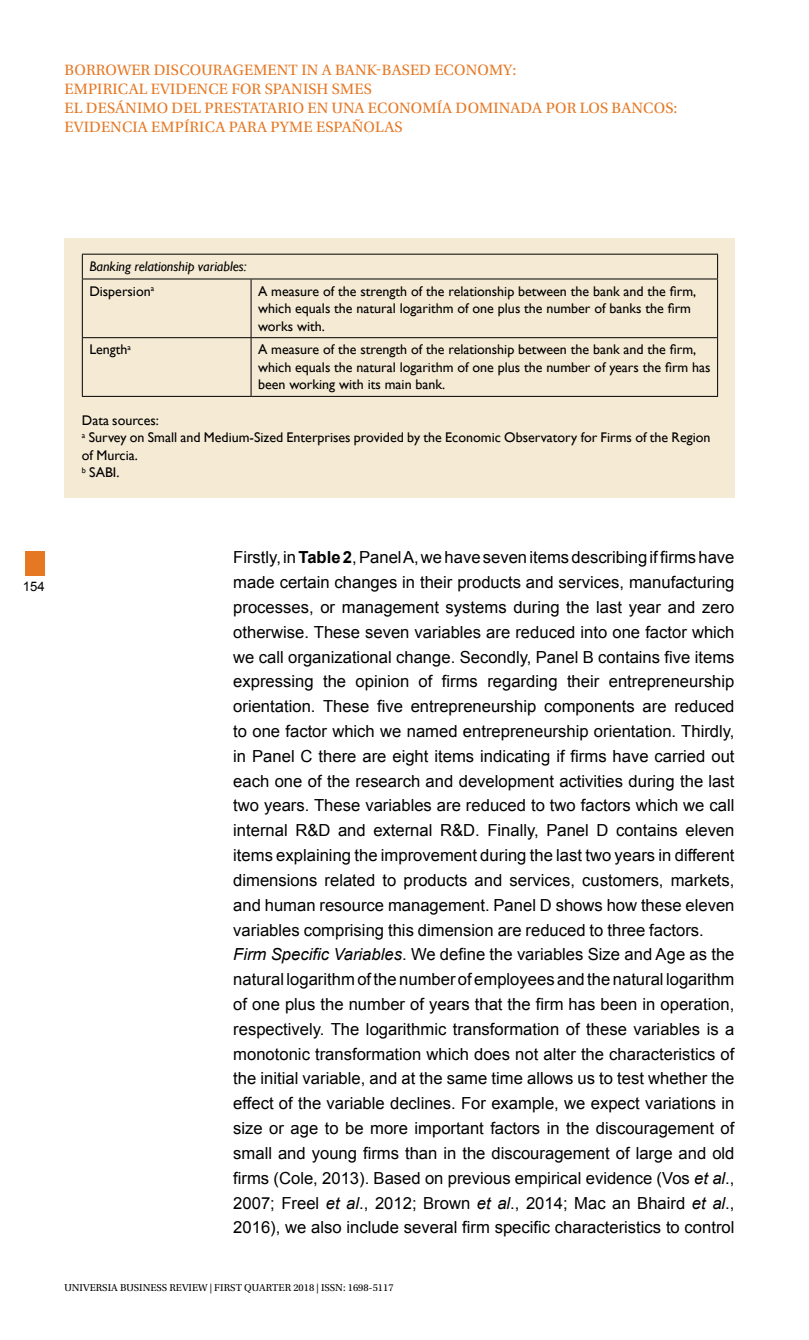
<style>
.page{position:relative;width:809px;height:1340px;background:#fff}
.page>*{position:absolute;margin:0;border:0;box-sizing:border-box;transform-origin:0 0}
.t1{font:16.62px/24.8px "Arial";color:#000}
.t2{font:15.75px/18.9px "Utopia Std";letter-spacing:.01em;color:#e67824}
.t3{font:14px/17.5px "Gill Sans";color:#000}
.t4{font:italic 14px/24.8px "Gill Sans";color:#000}
.t5{font:13.12px "Arial";color:#000}
.t6{font:10.5px "Utopia Std";color:#000}
.s1{font-style:normal}
.s2{font-weight:700}
.s3{font-style:italic}
</style>
<div class="page">
<div style="left:25px;top:551px;width:20px;height:24px;background:#e67824"></div>
<div style="left:65px;top:238px;width:670px;height:259px;background:#f5ead4"></div>
<svg style="left:717px;top:255px;width:1px;height:23px"></svg>
<hr style="left:82px;top:278px;width:169px;height:1px;background:#000">
<hr style="left:251px;top:278px;width:467px;height:1px;background:#000">
<hr style="left:251px;top:279px;width:1px;height:58px;background:#000">
<hr style="left:717px;top:279px;width:1px;height:58px;background:#000">
<hr style="left:82px;top:337px;width:169px;height:1px;background:#000">
<hr style="left:251px;top:337px;width:467px;height:1px;background:#000">
<hr style="left:251px;top:338px;width:1px;height:58px;background:#000">
<hr style="left:717px;top:338px;width:1px;height:58px;background:#000">
<hr style="left:82px;top:396px;width:169px;height:1px;background:#000">
<hr style="left:251px;top:396px;width:467px;height:1px;background:#000">
<hr style="left:82px;top:254px;width:169px;height:1px;background:#000">
<hr style="left:251px;top:254px;width:467px;height:1px;background:#000">
<svg style="left:82px;top:254px;width:1px;height:24px"></svg>
<hr style="left:82px;top:279px;width:1px;height:58px;background:#000">
<hr style="left:82px;top:338px;width:1px;height:58px;background:#000">
<p class="t2" style="left:65px;top:61px;width:614px">BORROWER DISCOURAGEMENT IN A BANK-BASED ECONOMY:<br>EMPIRICAL EVIDENCE FOR SPANISH SMES<br>EL DESÁNIMO DEL PRESTATARIO EN UNA ECONOMÍA DOMINADA POR LOS BANCOS:<br>EVIDENCIA EMPÍRICA PARA PYME ESPAÑOLAS</p>
<p class="t4" style="left:89px;top:254px;width:159px">Banking relationship variables:<br><span class="s1">Dispersion</span><sup>a</sup></p>
<p class="t3" style="left:258px;top:282px;width:440px">A measure of the strength of the relationship between the bank and the firm, which equals the natural logarithm of one plus the number of banks the firm works with.</p>
<p class="t3" style="left:89px;top:341px;width:43px">Length<sup>a</sup></p>
<p class="t3" style="left:258px;top:341px;width:454px">A measure of the strength of the relationship between the bank and the firm, which equals the natural logarithm of one plus the number of years the firm has been working with its main bank.</p>
<p class="t3" style="left:82px;top:411px;width:630px">Data sources:<br><sup>a</sup> Survey on Small and Medium-Sized Enterprises provided by the Economic Observatory for Firms of the Region of Murcia.<br><sup>b</sup> SABI.</p>
<p class="t5" style="left:23px;top:577px;width:23px">154</p>
<p class="t1" style="left:233px;top:545px;width:503px">Firstly, in <span class="s2">Table 2</span>, Panel A, we have seven items describing if firms have made certain changes in their products and services, manufacturing processes, or management systems during the last year and zero otherwise. These seven variables are reduced into one factor which we call organizational change. Secondly, Panel B contains five items expressing the opinion of firms regarding their entrepreneurship orientation. These five entrepreneurship components are reduced to one factor which we named entrepreneurship orientation. Thirdly, in Panel C there are eight items indicating if firms have carried out each one of the research and development activities during the last two years. These variables are reduced to two factors which we call internal R&amp;D and external R&amp;D. Finally, Panel D contains eleven items explaining the improvement during the last two years in different dimensions related to products and services, customers, markets, and human resource management. Panel D shows how these eleven variables comprising this dimension are reduced to three factors.<br><span class="s3">Firm Specific Variables</span>. We define the variables Size and Age as the natural logarithm of the number of employees and the natural logarithm of one plus the number of years that the firm has been in operation, respectively. The logarithmic transformation of these variables is a monotonic transformation which does not alter the characteristics of the initial variable, and at the same time allows us to test whether the effect of the variable declines. For example, we expect variations in size or age to be more important factors in the discouragement of small and young firms than in the discouragement of large and old firms (Cole, 2013). Based on previous empirical evidence (Vos <span class="s3">et al</span>., 2007; Freel <span class="s3">et al</span>., 2012; Brown <span class="s3">et al</span>., 2014; Mac an Bhaird <span class="s3">et al</span>., 2016), we also include several firm specific characteristics to control</p>
<p class="t6" style="left:64px;top:1281px;width:330px">UNIVERSIA BUSINESS REVIEW | FIRST QUARTER 2018 | ISSN: 1698-5117</p>
</div>
